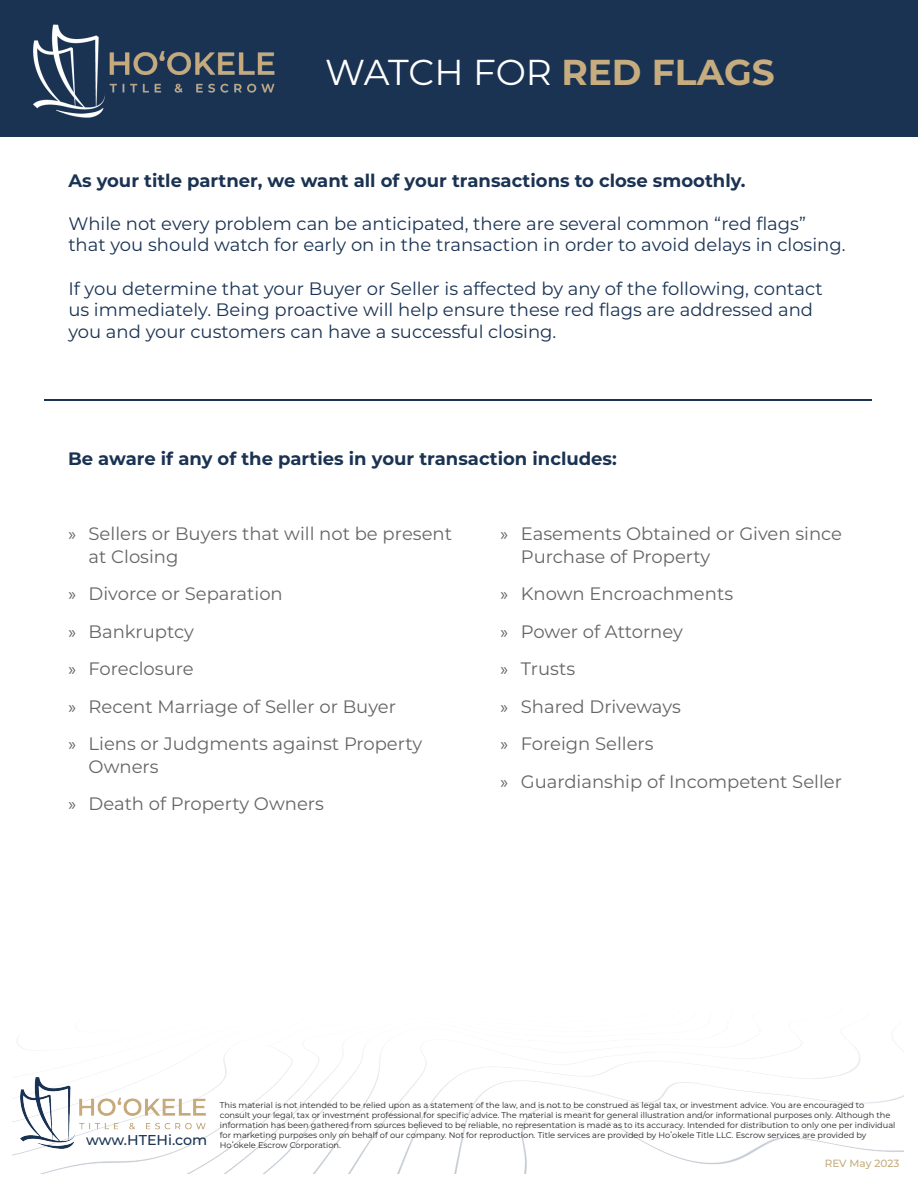
<style>
.page{position:relative;width:918px;height:1188px;background:#fff}
.page>*{position:absolute;margin:0;border:0;box-sizing:border-box;transform-origin:0 0}
.t1{font:36px "Montserrat";letter-spacing:-.01em;color:#fff}
.t2{font:18px/22.5px "Montserrat";color:#656565}
.t3{font:18px/21.6px "Montserrat";color:#1a3353}
.t4{font:700 18px "Montserrat";color:#1a3353}
.t5{font:500 14.25px "Montserrat";color:#1a3353}
.t6{font:500 10.5px "Montserrat";letter-spacing:-.005em;color:#c6ac7e}
.t7{font:8.25px/9.9px "Montserrat";color:#231f20}
.s1{font-weight:700;color:#c6ac7e}
.s2{font-family:"Myriad Pro"}
</style>
<div class="page">
<img style="left:12px;top:1039px;width:891px;height:134px">
<img style="left:20px;top:1078px;width:186px;height:71px">
<div style="left:0;top:0;width:918px;height:136px;background:#1a3353"></div>
<hr style="left:44px;top:400px;width:828px;height:1px;background:#1a3353">
<img style="left:33px;top:24px;width:242px;height:94px">
<p class="t1" style="left:325px;top:47px;width:451px">WATCH FOR <span class="s1">RED FLAGS</span></p>
<p class="t4" style="left:68px;top:167px;width:679px">As your title partner, we want all of your transactions to close smoothly.</p>
<p class="t3" style="left:68px;top:212px;width:779px">While not every problem can be anticipated, there are several common “red flags” that you should watch for early on in the transaction in order to avoid delays in closing.</p>
<p class="t3" style="left:68px;top:277px;width:756px">If you determine that your Buyer or Seller is affected by any of the following, contact us immediately. Being proactive will help ensure these red flags are addressed and you and your customers can have a successful closing.</p>
<p class="t4" style="left:68px;top:445px;width:550px">Be aware if any of the parties in your transaction includes:</p>
<p class="t2" style="left:89px;top:522px;width:365px;text-indent:-20px"><span class="s2">»</span> Sellers or Buyers that will not be present at Closing</p>
<p class="t2" style="left:68px;top:582px;width:216px"><span class="s2">»</span> Divorce or Separation</p>
<p class="t2" style="left:68px;top:619px;width:127px"><span class="s2">»</span> Bankruptcy</p>
<p class="t2" style="left:68px;top:657px;width:127px"><span class="s2">»</span> Foreclosure</p>
<p class="t2" style="left:68px;top:694px;width:329px"><span class="s2">»</span> Recent Marriage of Seller or Buyer</p>
<p class="t2" style="left:89px;top:732px;width:335px;text-indent:-20px"><span class="s2">»</span> Liens or Judgments against Property<br>Owners</p>
<p class="t2" style="left:68px;top:792px;width:257px"><span class="s2">»</span> Death of Property Owners</p>
<p class="t2" style="left:521px;top:522px;width:323px;text-indent:-20px"><span class="s2">»</span> Easements Obtained or Given since<br>Purchase of Property</p>
<p class="t2" style="left:501px;top:582px;width:234px"><span class="s2">»</span> Known Encroachments</p>
<p class="t2" style="left:501px;top:619px;width:184px"><span class="s2">»</span> Power of Attorney</p>
<p class="t2" style="left:501px;top:657px;width:76px"><span class="s2">»</span> Trusts</p>
<p class="t2" style="left:501px;top:694px;width:182px"><span class="s2">»</span> Shared Driveways</p>
<p class="t2" style="left:501px;top:732px;width:154px"><span class="s2">»</span> Foreign Sellers</p>
<p class="t2" style="left:501px;top:769px;width:343px"><span class="s2">»</span> Guardianship of Incompetent Seller</p>
<p class="t5" style="left:86px;top:1130px;width:123px">www.HTEHi.com</p>
<p class="t7" style="left:220px;top:1100px;width:677px">This material is not intended to be relied upon as a statement of the law, and is not to be construed as legal tax, or investment advice. You are encouraged to consult your legal, tax or investment professional for specific advice. The material is meant for general illustration and/or informational purposes only. Although the information has been gathered from sources believed to be reliable, no representation is made as to its accuracy. Intended for distribution to only one per individual for marketing purposes only on behalf of our company. Not for reproduction. Title services are provided by Hoʻokele Title LLC. Escrow services are provided by Hoʻokele Escrow Corporation.</p>
<p class="t6" style="left:825px;top:1156px;width:76px">REV May 2023</p>
</div>
